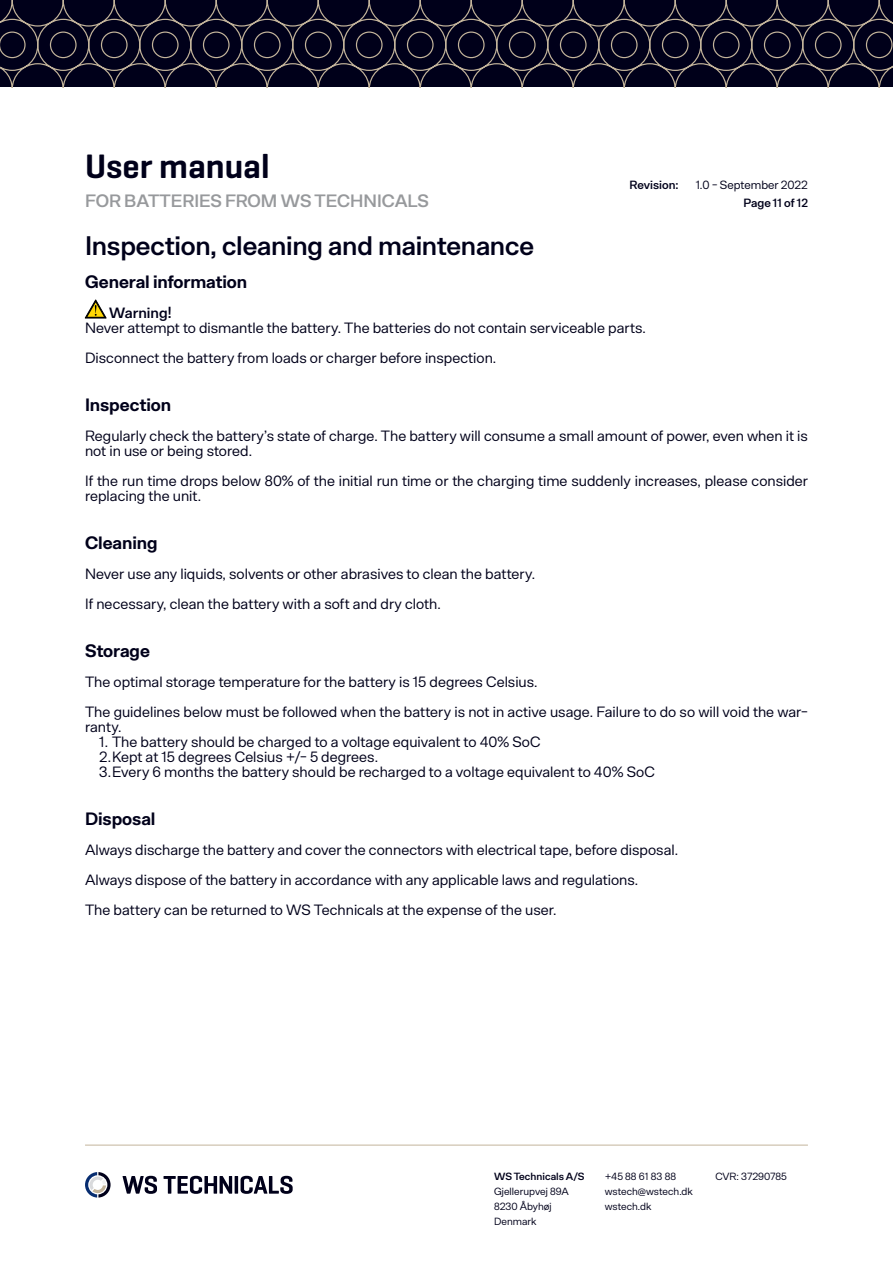
<style>
.page{position:relative;width:893px;height:1263px;background:#fff}
.page>*{position:absolute;margin:0;border:0;box-sizing:border-box;transform-origin:0 0}
.t1{font:600 34.5px "Geogrotesque";color:#00001a}
.Manual_Header_1{font:600 27px "Arbeit";letter-spacing:-.01em;color:#00001a}
.Manual_Subtitle{font:700 18px "Arbeit";letter-spacing:-.005em;color:#00001a}
.t2{font:600 18px "Arbeit";color:#97999c}
.Manual_maintext_1{font:15px/15px "Arbeit";color:#00001a}
.Manual_Caution{font:600 15px "Arbeit";color:#00001a}
.t3{font:600 12px "Arbeit";color:#00001a}
.t4{font:12px "Arbeit";color:#00001a}
.t5{font:10.5px/15px "Arbeit";color:#00001a}
.t6{font:600 10.5px "Arbeit";color:#00001a}
</style>
<div class="page">
<svg style="left:0;top:0;width:893px;height:87px;background:#131227"></svg>
<hr style="left:85px;top:1145px;width:723px;height:1px;background:#c3b49b">
<svg style="left:123px;top:1176px;width:34px;height:18px"></svg>
<svg style="left:164px;top:1176px;width:68px;height:18px"></svg>
<hr style="left:235px;top:1176px;width:3px;height:18px;background:#00001a">
<svg style="left:241px;top:1176px;width:52px;height:18px"></svg>
<svg style="left:85px;top:1172px;width:26px;height:25px"></svg>
<svg style="left:85px;top:300px;width:21px;height:18px"></svg>
<h1 class="t1" style="left:85px;top:145px;width:186px">User manual</h1>
<p class="t2" style="left:85px;top:190px;width:345px">FOR BATTERIES FROM WS TECHNICALS</p>
<p class="Manual_Header_1" style="left:85px;top:230px;width:451px">Inspection, cleaning and maintenance</p>
<p class="Manual_Subtitle" style="left:85px;top:271px;width:164px">General information</p>
<p class="Manual_Caution" style="left:109px;top:304px;width:64px">Warning!</p>
<p class="Manual_maintext_1" style="left:85px;top:321px;width:562px">Never attempt to dismantle the battery. The batteries do not contain serviceable parts.</p>
<p class="Manual_maintext_1" style="left:85px;top:351px;width:413px">Disconnect the battery from loads or charger before inspection.</p>
<p class="Manual_Subtitle" style="left:85px;top:394px;width:88px">Inspection</p>
<p class="Manual_maintext_1" style="left:85px;top:429px;width:724px">Regularly check the battery’s state of charge. The battery will consume a small amount of power, even when it is not in use or being stored.</p>
<p class="Manual_maintext_1" style="left:85px;top:474px;width:724px">If the run time drops below 80% of the initial run time or the charging time suddenly increases, please consider replacing the unit.</p>
<p class="Manual_Subtitle" style="left:85px;top:532px;width:74px">Cleaning</p>
<p class="Manual_maintext_1" style="left:85px;top:567px;width:452px">Never use any liquids, solvents or other abrasives to clean the battery.</p>
<p class="Manual_maintext_1" style="left:85px;top:597px;width:357px">If necessary, clean the battery with a soft and dry cloth.</p>
<p class="Manual_Subtitle" style="left:85px;top:640px;width:66px">Storage</p>
<p class="Manual_maintext_1" style="left:85px;top:675px;width:454px">The optimal storage temperature for the battery is 15 degrees Celsius.</p>
<p class="Manual_maintext_1" style="left:85px;top:705px;width:724px">The guidelines below must be followed when the battery is not in active usage. Failure to do so will void the war&shy;ranty.</p>
<p class="Manual_maintext_1" style="left:99px;top:735px;width:443px">1. The battery should be charged to a voltage equivalent to 40% SoC</p>
<p class="Manual_maintext_1" style="left:99px;top:750px;width:280px">2.Kept at 15 degrees Celsius +/- 5 degrees.</p>
<p class="Manual_maintext_1" style="left:99px;top:765px;width:557px">3.Every 6 months the battery should be recharged to a voltage equivalent to 40% SoC</p>
<p class="Manual_Subtitle" style="left:85px;top:808px;width:72px">Disposal</p>
<p class="Manual_maintext_1" style="left:85px;top:843px;width:595px">Always discharge the battery and cover the connectors with electrical tape, before disposal.</p>
<p class="Manual_maintext_1" style="left:85px;top:873px;width:555px">Always dispose of the battery in accordance with any applicable laws and regulations.</p>
<p class="Manual_maintext_1" style="left:85px;top:903px;width:473px">The battery can be returned to WS Technicals at the expense of the user.</p>
<p class="t3" style="left:629px;top:178px;width:51px">Revision:</p>
<p class="t4" style="left:696px;top:178px;width:114px">1.0 - September 2022</p>
<p class="t3" style="left:743px;top:196px;width:66px">Page 11 of 12</p>
<p class="t6" style="left:494px;top:1170px;width:92px">WS Technicals A/S</p>
<p class="t5" style="left:494px;top:1184px;width:76px">Gjellerupvej 89A<br>8230 Åbyhøj<br>Denmark</p>
<p class="t5" style="left:605px;top:1169px;width:90px">+45 88 61 83 88 wstech@wstech.dk wstech.dk</p>
<p class="t5" style="left:715px;top:1169px;width:73px">CVR: 37290785</p>
</div>
